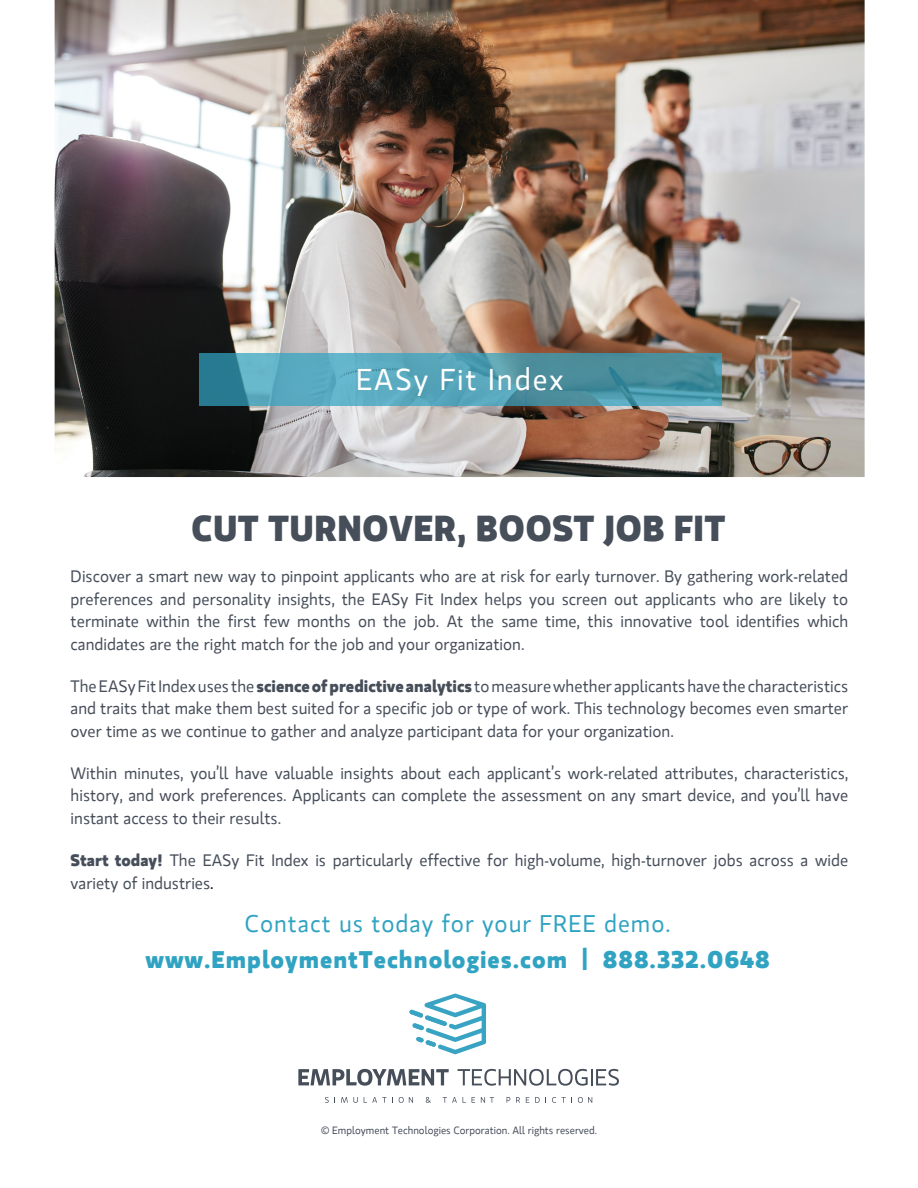
<style>
.page{position:relative;width:918px;height:1188px;background:#fff}
.page>*{position:absolute;margin:0;border:0;box-sizing:border-box;transform-origin:0 0}
.t1{font:700 36px "Gloriola Std";letter-spacing:.01em;color:#464e5a}
.t2{font:30px "Gloriola Std";letter-spacing:.06em;color:#fff}
.t3{font:700 24px "Gloriola Std";letter-spacing:.04em;color:#31a3c2}
.t4{font:24px "Gloriola Std";letter-spacing:.04em;color:#31a3c2}
.t5{font:16.5px/22.5px "Gloriola Std";color:#464e5a;text-align:justify}
.t6{font:10.5px "Gloriola Std";color:#464e5a}
.s1{font-weight:700}
.s2{color:#000}
</style>
<div class="page">
<svg style="left:298px;top:1069px;width:151px;height:17px"></svg>
<svg style="left:458px;top:1069px;width:161px;height:17px"></svg>
<svg style="left:409px;top:994px;width:77px;height:60px"></svg>
<svg style="left:325px;top:1097px;width:4px;height:6px"></svg>
<svg style="left:341px;top:1097px;width:17px;height:6px"></svg>
<svg style="left:364px;top:1097px;width:29px;height:6px"></svg>
<svg style="left:399px;top:1097px;width:14px;height:6px"></svg>
<svg style="left:426px;top:1097px;width:5px;height:6px"></svg>
<svg style="left:443px;top:1097px;width:14px;height:6px"></svg>
<svg style="left:472px;top:1097px;width:3px;height:6px"></svg>
<svg style="left:481px;top:1097px;width:13px;height:6px"></svg>
<svg style="left:507px;top:1097px;width:3px;height:6px"></svg>
<svg style="left:516px;top:1097px;width:4px;height:6px"></svg>
<svg style="left:526px;top:1097px;width:3px;height:6px"></svg>
<svg style="left:535px;top:1097px;width:5px;height:6px"></svg>
<svg style="left:552px;top:1097px;width:20px;height:6px"></svg>
<svg style="left:578px;top:1097px;width:14px;height:6px"></svg>
<img style="left:55px;top:0;width:810px;height:477px">
<svg style="left:199px;top:353px;width:522px;height:53px;background:#4f9bae"></svg>
<h2 class="t2" style="left:356px;top:363px;width:209px">EASy Fit Index</h2>
<h1 class="t1" style="left:60px;top:508px;width:800px">FOR EMPLOYEE ENGAGEMENT AND RETENTION</h1>
<h1 class="t1" style="left:191px;top:508px;width:514px">CUT TURNOVER, BOOST JOB FI</h1>
<p class="t5" style="left:71px;top:565px;width:779px">Discover a smart new way to pinpoint applicants who are at risk for early turnover. By gathering work-related preferences and personality insights, the EASy Fit Index helps you screen out applicants who are likely to terminate within the first few months on the job. At the same time, this innovative tool identifies which candidates are the right match for the job and your organization.</p>
<p class="t5" style="left:71px;top:675px;width:779px">The EASy Fit Index uses the <span class="s1">science of predictive analytics</span> to measure whether applicants have the characteristics and traits that make them best suited for a specific job or type of work. This technology becomes even smarter over time as we continue to gather and analyze participant data for your organization.</p>
<p class="t5" style="left:71px;top:762px;width:779px">Within minutes, you’ll have valuable insights about each applicant’s work-related attributes, characteristics, history, and work preferences. Applicants can complete the assessment on any smart device, and you’ll have instant access to their results.</p>
<p class="t5" style="left:71px;top:849px;width:779px"><span class="s1">Start today!</span> The EASy Fit Index is particularly effective for high-volume, high-turnover jobs across a wide variety of industries<span class="s2">.</span></p>
<h3 class="t4" style="left:245px;top:911px;width:428px">Contact us today for your FREE demo.</h3>
<h3 class="t3" style="left:146px;top:945px;width:626px">www.EmploymentTechnologies.com | 888.332.0648</h3>
<p class="t6" style="left:322px;top:1124px;width:277px">© Employment Technologies Corporation. All rights reserved.</p>
</div>
